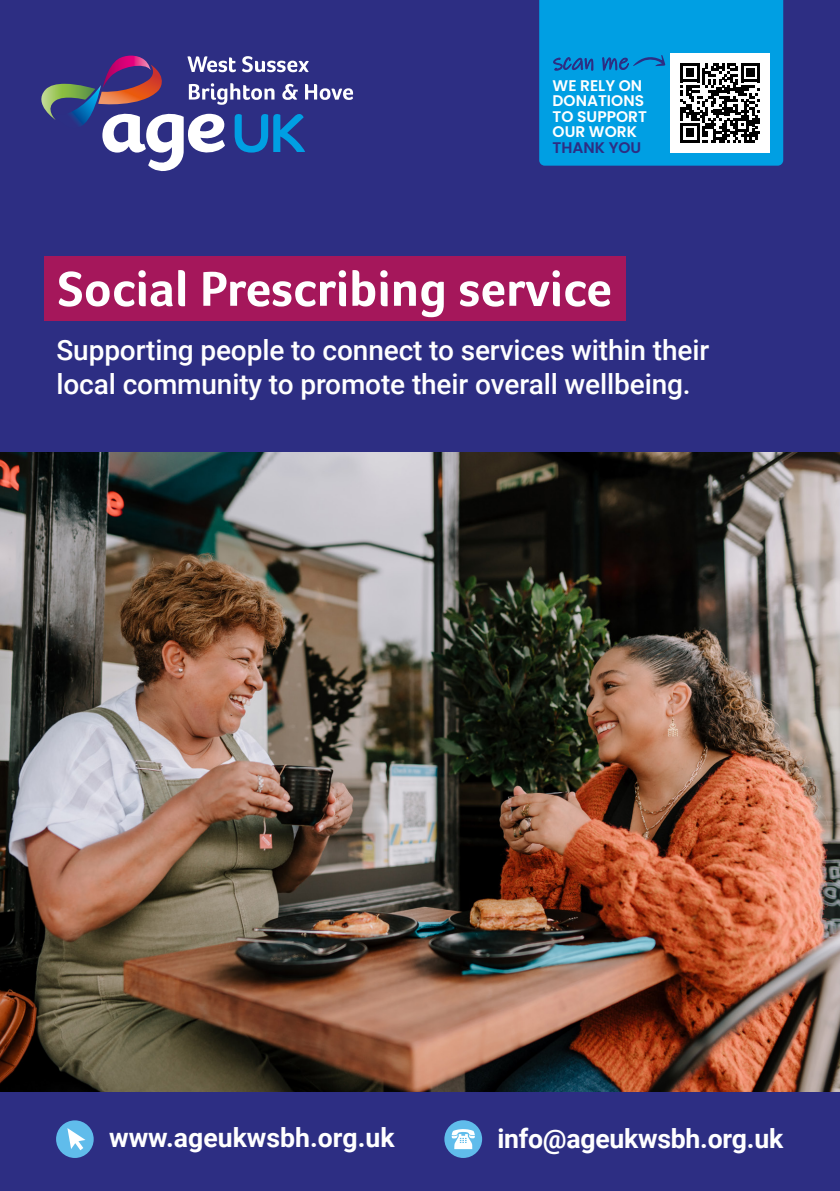
<style>
.page{position:relative;width:840px;height:1191px;background:#fff}
.page>*{position:absolute;margin:0;border:0;box-sizing:border-box;transform-origin:0 0}
.t1{font:700 50.4px "Foco";color:#fff}
.t2{font:500 28px/33.6px "Roboto";letter-spacing:-.005em;color:#fff}
.t3{font:700 26.6px "Roboto";letter-spacing:-.01em;color:#fff}
.t4{font:600 15.4px/15.4px "Poppins";color:#fff}
.t5{font:600 15.4px "Poppins";color:#2d2e83}
</style>
<div class="page">
<img style="left:0;top:452px;width:839px;height:640px">
<div style="left:0;top:1092px;width:839px;height:99px;background:#2d2e83"></div>
<div style="left:56px;top:1120px;width:38px;height:38px;background:#60bceb;border-radius:50%"></div>
<svg style="left:67px;top:1128px;width:18px;height:22px"></svg>
<div style="left:444px;top:1120px;width:38px;height:38px;background:#60bceb;border-radius:50%"></div>
<svg style="left:451px;top:1129px;width:23px;height:20px"></svg>
<div style="left:0;top:0;width:839px;height:452px;background:#2d2e83"></div>
<svg style="left:41px;top:56px;width:312px;height:115px"></svg>
<div style="left:44px;top:257px;width:581px;height:64px;background:#a5175b"></div>
<div style="left:539px;top:0;width:243px;height:166px;background:#009fe3"></div>
<div style="left:670px;top:53px;width:99px;height:99px;background:#fff"></div>
<svg style="left:680px;top:63px;width:79px;height:80px"></svg>
<svg style="left:552px;top:4px;width:113px;height:71px;background:#0297dc"></svg>
<p class="t4" style="left:552px;top:78px;width:96px">WE RELY ON<br>DONATIONS<br>TO SUPPORT<br>OUR WORK</p>
<p class="t5" style="left:552px;top:138px;width:90px">THANK YOU</p>
<h1 class="t1" style="left:58px;top:259px;width:555px">Social Prescribing service</h1>
<p class="t2" style="left:56px;top:332px;width:653px">Supporting people to connect to services within their local community to promote their overall wellbeing.</p>
<p class="t3" style="left:109px;top:1118px;width:287px">www.ageukwsbh.org.uk</p>
<p class="t3" style="left:497px;top:1120px;width:287px">info@ageukwsbh.org.uk</p>
</div>
